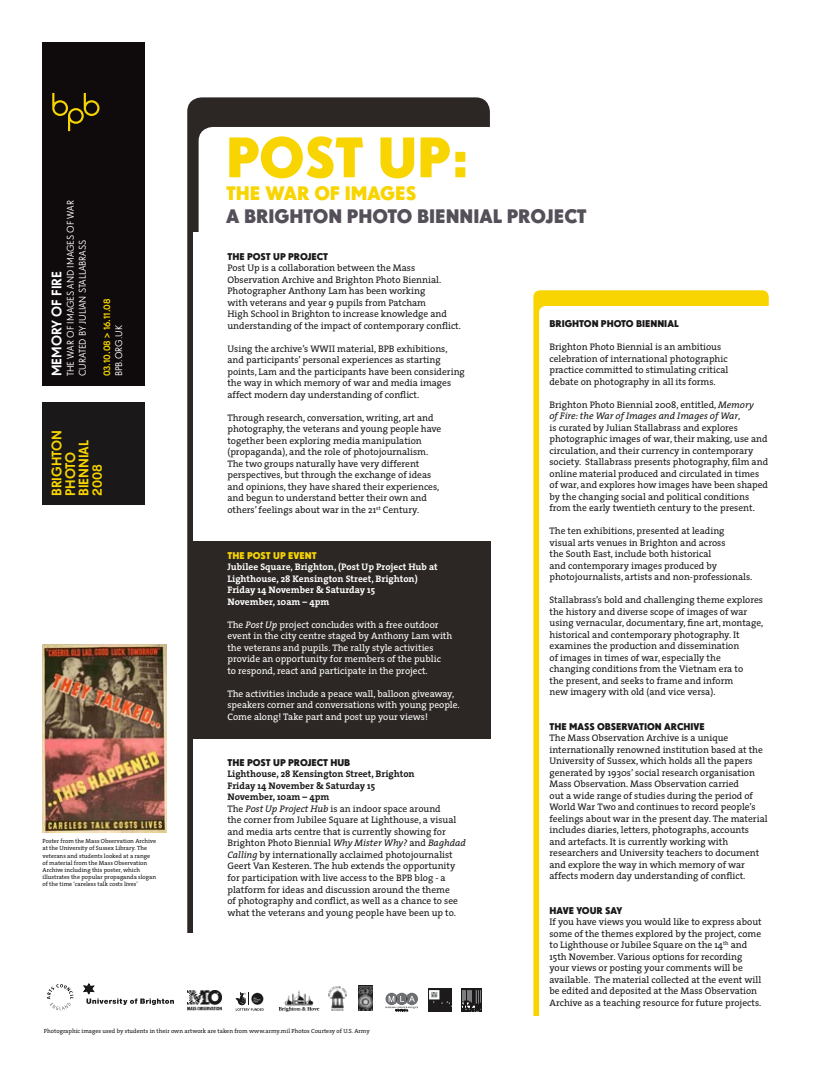
<style>
.page{position:relative;width:820px;height:1078px;background:#fff}
.page>*{position:absolute;margin:0;border:0;box-sizing:border-box;transform-origin:0 0}
.t1{font:55.2px "Super Grotesk A Bd LF";color:#f8d400}
.t2{font:19px "Super Grotesk A Bd LF";color:#544f58}
.t3{font:19px "Super Grotesk A Bd LF";color:#f8d400}
.t4{font:500 13.4px/13.4px "Super Grotesk A";color:#f8d400}
.t5{font:500 13.4px "Super Grotesk A";color:#fff}
.t6{font:13.4px "Super Grotesk A Med LF";color:#f8d400}
.t7{font:9.5px/11.5px "The Serif";color:#1a1818}
.t8{font:9.5px/11.5px "The Serif";color:#fff}
.t9{font:700 9.5px/11.5px "The Serif";color:#fff}
.t10{font:9.5px "Super Grotesk A Bd LF";color:#1a1818}
.t11{font:9.5px "Super Grotesk A Bd LF";color:#f8d400}
.t12{font:9.4px/12.1px "Super Grotesk A";color:#fff}
.t13{font:9.4px "Super Grotesk A Med LF";color:#f8d400}
.t14{font:6px/7.2px "The Serif";color:#1a1818}
.s1{font-style:italic}
.s2{font-weight:700}
</style>
<div class="page">
<div style="left:43px;top:43px;width:102px;height:343px;background:#0f0b0c"></div>
<div style="left:43px;top:402px;width:102px;height:103px;background:#1a1818"></div>
<svg style="left:52px;top:93px;width:47px;height:38px"></svg>
<svg style="left:533px;top:290px;width:235px;height:725px;background:#f8d716"></svg>
<svg style="left:539px;top:306px;width:229px;height:709px"></svg>
<svg style="left:187px;top:97px;width:302px;height:836px;background:#332e2d"></svg>
<div style="left:193px;top:232px;width:302px;height:802px;background:#fff"></div>
<svg style="left:198px;top:127px;width:292px;height:105px"></svg>
<div style="left:192px;top:541px;width:298px;height:197px;background:#2c2725"></div>
<img style="left:328px;top:986px;width:18px;height:23px">
<svg style="left:84px;top:983px;width:90px;height:21px"></svg>
<svg style="left:47px;top:984px;width:26px;height:25px"></svg>
<svg style="left:385px;top:992px;width:33px;height:18px"></svg>
<img style="left:359px;top:985px;width:13px;height:25px">
<img style="left:42px;top:644px;width:124px;height:188px">
<img style="left:188px;top:990px;width:33px;height:21px">
<img style="left:278px;top:990px;width:41px;height:22px">
<img style="left:429px;top:988px;width:23px;height:23px">
<img style="left:461px;top:988px;width:20px;height:23px">
<svg style="left:236px;top:992px;width:28px;height:18px"></svg>
<p class="t12" style="left:64px;top:376px;width:178px;rotate:-90deg">THE WAR OF IMAGES AND IMAGES OF WAR<br>CURATED BY JULIAN STALLABRASS</p>
<h3 class="t5" style="left:49px;top:376px;width:107px;rotate:-90deg">MEMORY OF FIRE</h3>
<p class="t13" style="left:101px;top:376px;width:79px;rotate:-90deg">03.10.08 &gt; 16.11.08</p>
<p class="t12" style="left:113px;top:376px;width:53px;rotate:-90deg">BPB.ORG.UK</p>
<h3 class="t4" style="left:50px;top:496px;width:68px;rotate:-90deg">BRIGHTON<br>PHOTO<br>BIENNIAL</h3>
<h3 class="t6" style="left:89px;top:496px;width:33px;rotate:-90deg">2008</h3>
<p class="t14" style="left:43px;top:837px;width:115px">Poster from the Mass Observation Archive at the University of Sussex Library. The veterans and students looked at a range of material from the Mass Observation Archive including this poster, which illustrates the popular propaganda slogan of the time ‘careless talk costs lives’</p>
<h1 class="t1" style="left:226px;top:123px;width:246px">POST UP:</h1>
<h2 class="t3" style="left:226px;top:181px;width:191px">THE WAR OF IMAGES</h2>
<h2 class="t2" style="left:226px;top:204px;width:362px">A BRIGHTON PHOTO BIENNIAL PROJECT</h2>
<p class="t10" style="left:227px;top:250px;width:102px">THE POST UP PROJECT</p>
<p class="t7" style="left:227px;top:262px;width:235px">Post Up is a collaboration between the Mass Observation Archive and Brighton Photo Biennial.<br>Photographer Anthony Lam has been working<br>with veterans and year 9 pupils from Patcham<br>High School in Brighton to increase knowledge and understanding of the impact of contemporary conflict.</p>
<p class="t7" style="left:227px;top:342px;width:239px">Using the archive’s WWII material, BPB exhibitions, and participants’ personal experiences as starting points, Lam and the participants have been considering the way in which memory of war and media images affect modern day understanding of conflict.</p>
<p class="t7" style="left:227px;top:411px;width:215px">Through research, conversation, writing, art and photography, the veterans and young people have together been exploring media manipulation (propaganda), and the role of photojournalism.<br>The two groups naturally have very different perspectives, but through the exchange of ideas and opinions, they have shared their experiences, and begun to understand better their own and others’ feelings about war in the 21<sup>st</sup> Century.</p>
<p class="t11" style="left:227px;top:549px;width:91px">THE POST UP EVENT</p>
<p class="t9" style="left:227px;top:561px;width:212px">Jubilee Square, Brighton, (Post Up Project Hub at Lighthouse, 28 Kensington Street, Brighton)<br>Friday 14 November &amp; Saturday 15<br>November, 10am – 4pm</p>
<p class="t8" style="left:227px;top:618px;width:226px">The <span class="s1">Post Up</span> project concludes with a free outdoor event in the city centre staged by Anthony Lam with the veterans and pupils. The rally style activities provide an opportunity for members of the public<br>to respond, react and participate in the project.</p>
<p class="t8" style="left:227px;top:687px;width:234px">The activities include a peace wall, balloon giveaway, speakers corner and conversations with young people.<br>Come along! Take part and post up your views!</p>
<p class="t10" style="left:227px;top:756px;width:124px">THE POST UP PROJECT HUB</p>
<p class="t7" style="left:227px;top:768px;width:240px"><span class="s2">Lighthouse, 28 Kensington Street, Brighton<br>Friday 14 November &amp; Saturday 15<br>November, 10am – 4pm<br></span>The <span class="s1">Post Up Project Hub</span> is an indoor space around<br>the corner from Jubilee Square at Lighthouse, a visual and media arts centre that is currently showing for Brighton Photo Biennial <span class="s1">Why Mister Why?</span> and <span class="s1">Baghdad Calling</span> by internationally acclaimed photojournalist Geert Van Kesteren. The hub extends the opportunity for participation with live access to the BPB blog - a platform for ideas and discussion around the theme<br>of photography and conflict, as well as a chance to see what the veterans and young people have been up to.</p>
<p class="t10" style="left:549px;top:317px;width:131px">BRIGHTON PHOTO BIENNIAL</p>
<p class="t7" style="left:549px;top:340px;width:180px">Brighton Photo Biennial is an ambitious celebration of international photographic practice committed to stimulating critical debate on photography in all its forms.</p>
<p class="t7" style="left:549px;top:398px;width:220px">Brighton Photo Biennial 2008, entitled, <span class="s1">Memory<br>of Fire: the War of Images and Images of War</span>,<br>is curated by Julian Stallabrass and explores photographic images of war, their making, use and circulation, and their currency in contemporary society. Stallabrass presents photography, film and online material produced and circulated in times of war, and explores how images have been shaped by the changing social and political conditions from the early twentieth century to the present.</p>
<p class="t7" style="left:549px;top:524px;width:204px">The ten exhibitions, presented at leading visual arts venues in Brighton and across<br>the South East, include both historical<br>and contemporary images produced by photojournalists, artists and non-professionals.</p>
<p class="t7" style="left:549px;top:593px;width:215px">Stallabrass’s bold and challenging theme explores the history and diverse scope of images of war using vernacular, documentary, fine art, montage, historical and contemporary photography. It examines the production and dissemination<br>of images in times of war, especially the changing conditions from the Vietnam era to<br>the present, and seeks to frame and inform<br>new imagery with old (and vice versa).</p>
<p class="t10" style="left:549px;top:720px;width:157px">THE MASS OBSERVATION ARCHIVE</p>
<p class="t7" style="left:549px;top:731px;width:220px">The Mass Observation Archive is a unique internationally renowned institution based at the University of Sussex, which holds all the papers generated by 1930s’ social research organisation Mass Observation. Mass Observation carried<br>out a wide range of studies during the period of World War Two and continues to record people’s feelings about war in the present day. The material includes diaries, letters, photographs, accounts and artefacts. It is currently working with researchers and University teachers to document and explore the way in which memory of war affects modern day understanding of conflict.</p>
<p class="t10" style="left:549px;top:904px;width:74px">HAVE YOUR SAY</p>
<p class="t7" style="left:549px;top:915px;width:213px">If you have views you would like to express about some of the themes explored by the project, come to Lighthouse or Jubilee Square on the 14<sup>th</sup> and 15th November. Various options for recording your views or posting your comments will be available. The material collected at the event will be edited and deposited at the Mass Observation Archive as a teaching resource for future projects.</p>
<p class="t14" style="left:44px;top:1026px;width:327px">Photographic images used by students in their own artwork are taken from www.army.mil Photos Courtesy of U.S. Army</p>
</div>
